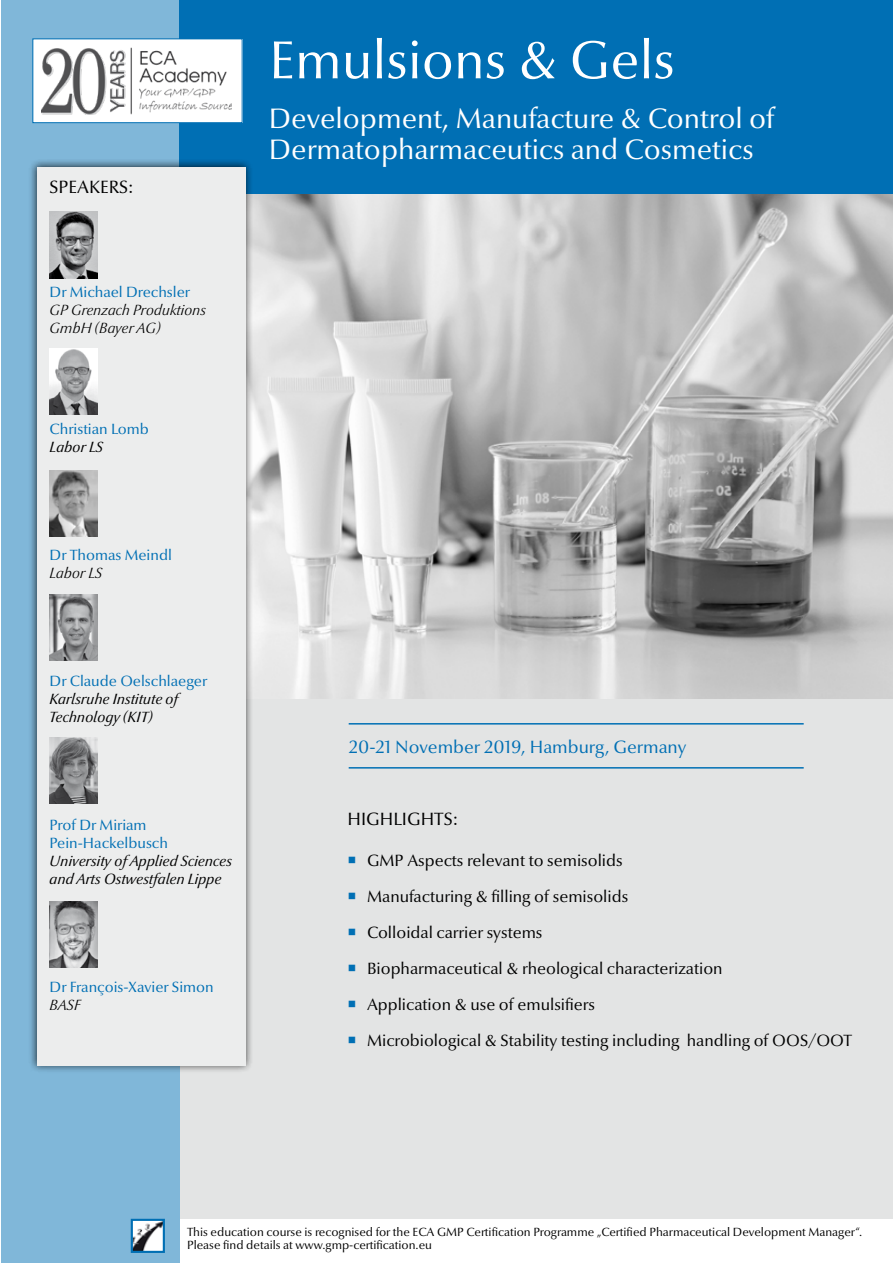
<style>
.page{position:relative;width:893px;height:1263px;background:#fff}
.page>*{position:absolute;margin:0;border:0;box-sizing:border-box;transform-origin:0 0}
.t1{font:54px "Optima Nova LT";color:#fff}
.t2{font:28.5px/31.5px "Optima Nova LT";color:#fff}
.t3{font:18px "Optima Nova LT";color:#006fb4}
.t4{font:18px "Optima Nova LT";color:#000}
.t5{font:16.5px/36px "Optima Nova LT";color:#000}
.t6{font:15px/18px "Optima Nova LT";color:#006fb4}
.t7{font:italic 15px/18px "Optima Nova LT";color:#000}
.t8{font:italic 300 15px/18px "Optima Nova LT";color:#000}
.t9{font:12px/13.5px "Optima Nova LT";color:#000}
</style>
<div class="page">
<img style="left:253px;top:193px;width:640px;height:506px">
<div style="left:177px;top:699px;width:716px;height:520px;background:#e3e4e4"></div>
<div style="left:1px;top:0;width:178px;height:1263px;background:#80b7d9"></div>
<div style="left:180px;top:0;width:713px;height:193px;background:#006fb4"></div>
<div style="left:29px;top:159px;width:224px;height:914px;background:#000;opacity:.75"></div>
<div style="left:37px;top:167px;width:208px;height:898px;background:#eceded"></div>
<img style="left:50px;top:212px;width:47px;height:66px">
<img style="left:50px;top:348px;width:47px;height:67px">
<img style="left:50px;top:470px;width:47px;height:66px">
<img style="left:50px;top:594px;width:47px;height:66px">
<img style="left:50px;top:737px;width:47px;height:66px">
<img style="left:50px;top:901px;width:47px;height:66px">
<div style="left:33px;top:39px;width:209px;height:84px;background:#fff"></div>
<img style="left:41px;top:47px;width:190px;height:67px">
<div style="left:32px;top:39px;width:210px;height:84px;border:1px solid #006fb4"></div>
<img style="left:134px;top:1222px;width:28px;height:28px">
<div style="left:131px;top:1219px;width:34px;height:34px;border:2px solid #006fb4"></div>
<hr style="left:349px;top:723px;width:455px;height:1px;background:#006fb4">
<hr style="left:349px;top:767px;width:455px;height:1px;background:#006fb4">
<p class="t4" style="left:50px;top:176px;width:85px">SPEAKERS:</p>
<p class="t6" style="left:50px;top:283px;width:142px">Dr Michael Drechsler</p>
<p class="t8" style="left:50px;top:301px;width:158px">GP Grenzach Produktions<br>GmbH (Bayer AG)</p>
<p class="t6" style="left:50px;top:420px;width:101px">Christian Lomb</p>
<p class="t7" style="left:50px;top:438px;width:55px">Labor LS</p>
<p class="t6" style="left:50px;top:546px;width:124px">Dr Thomas Meindl</p>
<p class="t8" style="left:50px;top:564px;width:54px">Labor LS</p>
<p class="t6" style="left:50px;top:672px;width:159px">Dr Claude Oelschlaeger</p>
<p class="t7" style="left:50px;top:690px;width:130px">Karlsruhe Institute of<br>Technology (KIT)</p>
<p class="t6" style="left:50px;top:816px;width:120px">Prof Dr Miriam<br>Pein-Hackelbusch</p>
<p class="t7" style="left:50px;top:852px;width:184px">University of Applied Sciences and Arts Ostwestfalen Lippe</p>
<p class="t6" style="left:50px;top:978px;width:166px">Dr François-Xavier Simon</p>
<p class="t8" style="left:50px;top:996px;width:33px">BASF</p>
<h1 class="t1" style="left:269px;top:29px;width:407px">Emulsions &amp; Gels</h1>
<h2 class="t2" style="left:269px;top:103px;width:506px">Development, Manufacture &amp; Control of<br>Dermatopharmaceutics and Cosmetics</h2>
<p class="t3" style="left:349px;top:737px;width:339px">20-21 November 2019, Hamburg, Germany</p>
<p class="t4" style="left:348px;top:808px;width:112px">HIGHLIGHTS:</p>
<p class="t5" style="left:367px;top:842px;width:487px">GMP Aspects relevant to semisolids<br>Manufacturing &amp; filling of semisolids<br>Colloidal carrier systems<br>Biopharmaceutical &amp; rheological characterization<br>Application &amp; use of emulsifiers<br>Microbiological &amp; Stability testing including handling of OOS/OOT</p>
<p class="t9" style="left:187px;top:1225px;width:677px">This education course is recognised for the ECA GMP Certification Programme „Certified Pharmaceutical Development Manager“.<br>Please find details at www.gmp-certification.eu</p>
</div>
